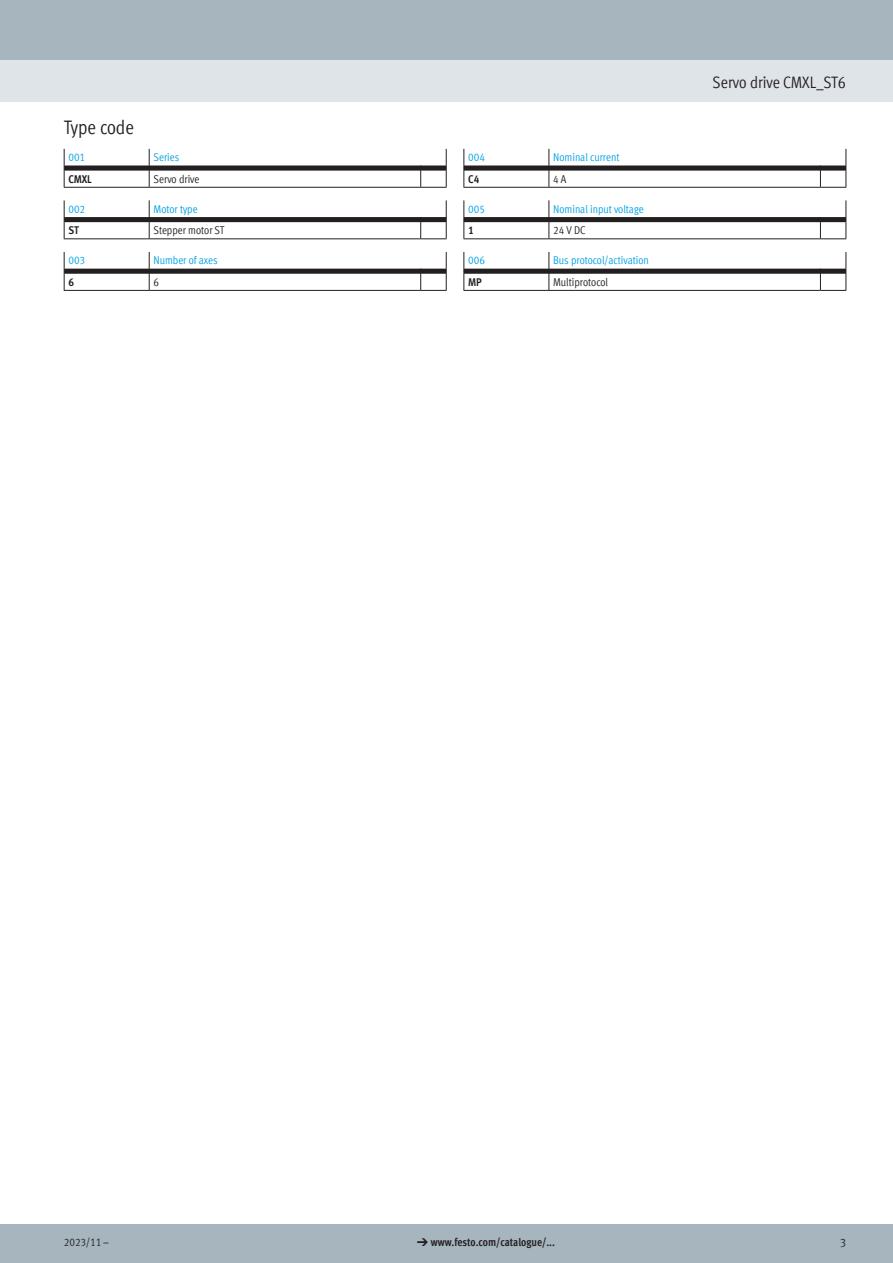
<style>
.page{position:relative;width:893px;height:1263px;background:#fff}
.page>*{position:absolute;margin:0;border:0;box-sizing:border-box;transform-origin:0 0}
.t1{font:condensed 19.5px "Festo";color:#231f20}
.t2{font:condensed 16.5px "Festo";color:#231f20}
.t3{font:condensed 12.75px "Festo";color:#231f20}
.FES_tab_head_2{font:condensed 11.25px "Festo";color:#00a1e3}
.FES_tab_regular{font:condensed 11.25px "Festo";color:#231f20}
.FES_type_code{font:700 condensed 11.25px "Festo";letter-spacing:-.005em;color:#231f20}
.s1{font-family:"Meto Pict 182";font-weight:400;font-stretch:normal}
</style>
<div class="page">
<div style="left:0;top:1225px;width:893px;height:38px;background:#a7b6be"></div>
<div style="left:0;top:60px;width:893px;height:42px;background:#dfe4e8"></div>
<div style="left:0;top:0;width:893px;height:60px;background:#a7b6be"></div>
<svg style="left:64px;top:149px;width:383px;height:39px"></svg>
<svg style="left:64px;top:200px;width:383px;height:39px"></svg>
<svg style="left:64px;top:252px;width:383px;height:39px"></svg>
<svg style="left:463px;top:149px;width:384px;height:39px"></svg>
<svg style="left:463px;top:200px;width:384px;height:39px"></svg>
<svg style="left:463px;top:252px;width:384px;height:39px"></svg>
<h1 class="t1" style="left:64px;top:113px;width:72px">Type code</h1>
<p class="FES_tab_head_2" style="left:68px;top:149px;width:18px">001</p>
<p class="FES_tab_head_2" style="left:153px;top:149px;width:27px">Series</p>
<p class="FES_type_code" style="left:68px;top:170px;width:25px">CMXL</p>
<p class="FES_tab_regular" style="left:153px;top:170px;width:48px">Servo drive</p>
<p class="FES_tab_head_2" style="left:68px;top:201px;width:18px">002</p>
<p class="FES_tab_head_2" style="left:153px;top:201px;width:46px">Motor type</p>
<p class="FES_type_code" style="left:68px;top:222px;width:12px">ST</p>
<p class="FES_tab_regular" style="left:153px;top:222px;width:72px">Stepper motor ST</p>
<p class="FES_tab_head_2" style="left:68px;top:252px;width:18px">003</p>
<p class="FES_tab_head_2" style="left:153px;top:252px;width:66px">Number of axes</p>
<p class="FES_type_code" style="left:68px;top:273px;width:7px">6</p>
<p class="FES_tab_regular" style="left:153px;top:274px;width:7px">6</p>
<p class="FES_tab_head_2" style="left:468px;top:149px;width:18px">004</p>
<p class="FES_tab_head_2" style="left:553px;top:149px;width:68px">Nominal current</p>
<p class="FES_type_code" style="left:468px;top:170px;width:13px">C4</p>
<p class="FES_tab_regular" style="left:553px;top:170px;width:15px">4 A</p>
<p class="FES_tab_head_2" style="left:468px;top:201px;width:18px">005</p>
<p class="FES_tab_head_2" style="left:553px;top:201px;width:92px">Nominal input voltage</p>
<p class="FES_type_code" style="left:468px;top:222px;width:7px">1</p>
<p class="FES_tab_regular" style="left:553px;top:222px;width:34px">24 V DC</p>
<p class="FES_tab_head_2" style="left:468px;top:252px;width:18px">006</p>
<p class="FES_tab_head_2" style="left:553px;top:252px;width:97px">Bus protocol/activation</p>
<p class="FES_type_code" style="left:468px;top:273px;width:15px">MP</p>
<p class="FES_tab_regular" style="left:553px;top:274px;width:56px">Multiprotocol</p>
<h2 class="t2" style="left:713px;top:71px;width:135px">Servo drive CMXL_ST6</h2>
<p class="FES_tab_regular" style="left:64px;top:1234px;width:46px">2023/11 –</p>
<p class="FES_type_code" style="left:417px;top:1234px;width:140px"><span class="s1">d</span> www.festo.com/catalogue/...</p>
<p class="t3" style="left:840px;top:1233px;width:8px">3</p>
</div>
